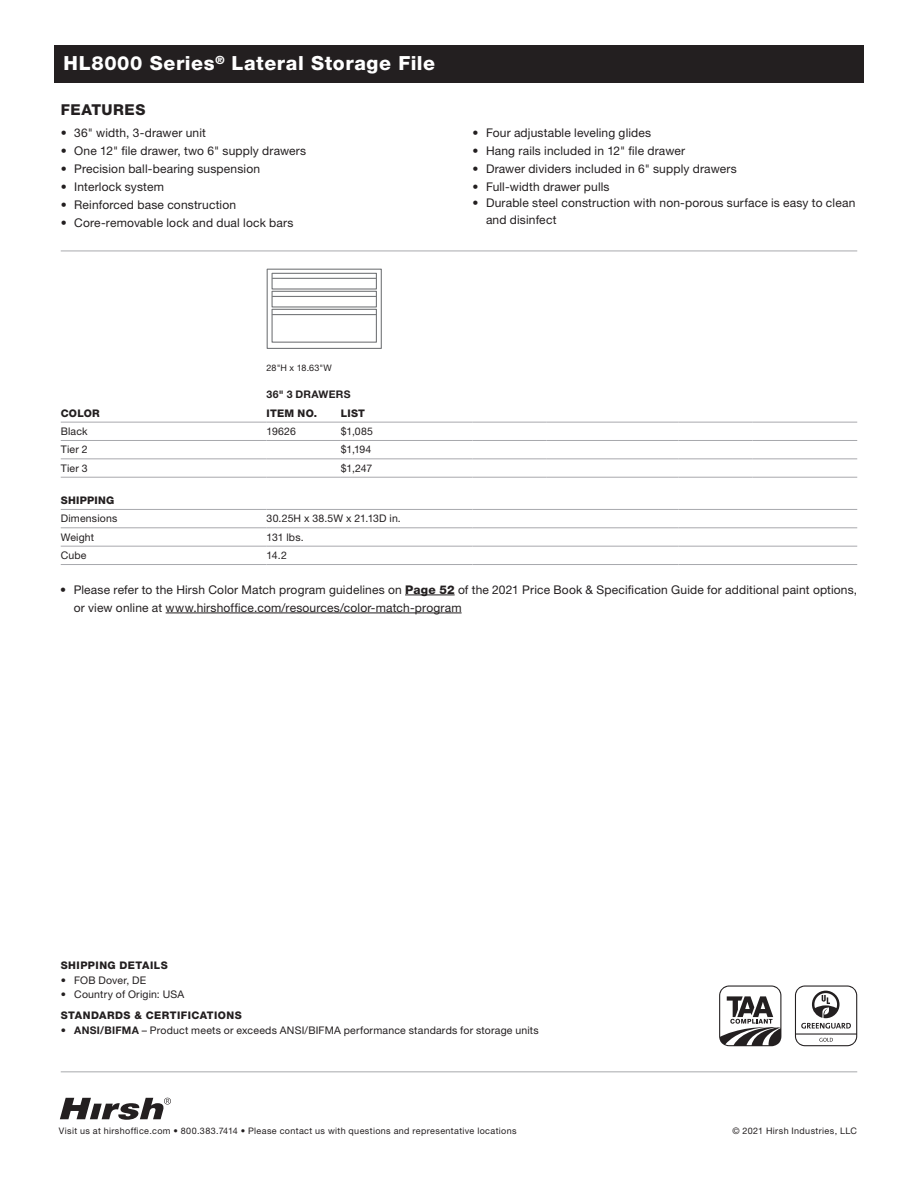
<style>
.page{position:relative;width:918px;height:1188px;background:#fff}
.page>*{position:absolute;margin:0;border:0;box-sizing:border-box;transform-origin:0 0}
.t1{font:800 19.5px "Helvetica Neue LT Std";letter-spacing:.035em;color:#fff}
.t2{font:800 15px "Helvetica Neue LT Std";letter-spacing:.035em;color:#231f20}
.t3{font:12px/16.5px "Helvetica Neue LT Std";letter-spacing:.015em;color:#231f20}
.t4{font:10.5px "Helvetica Neue LT Std";letter-spacing:.02em;color:#231f20}
.t5{font:800 10.5px "Helvetica Neue LT Std";letter-spacing:.04em;color:#231f20}
.t6{font:700 10.5px "Helvetica Neue LT Std";letter-spacing:.025em;color:#231f20}
.t7{font:9px "Helvetica Neue LT Std";letter-spacing:.045em;color:#231f20}
.s1{font-weight:800}
.s2{font-weight:700}
</style>
<div class="page">
<svg style="left:60px;top:1098px;width:111px;height:22px"></svg>
<div style="left:54px;top:45px;width:810px;height:38px;background:#231f20"></div>
<hr style="left:61px;top:251px;width:796px;height:1px;background:#a8a9ad">
<hr style="left:61px;top:1071px;width:796px;height:1px;background:#a8a9ad">
<hr style="left:61px;top:422px;width:206px;height:1px;background:#a8a9ad">
<hr style="left:61px;top:440px;width:206px;height:1px;background:#a8a9ad">
<hr style="left:61px;top:458px;width:206px;height:1px;background:#a8a9ad">
<hr style="left:61px;top:477px;width:206px;height:1px;background:#a8a9ad">
<hr style="left:267px;top:422px;width:74px;height:1px;background:#a8a9ad">
<hr style="left:267px;top:440px;width:74px;height:1px;background:#a8a9ad">
<hr style="left:267px;top:458px;width:74px;height:1px;background:#a8a9ad">
<hr style="left:267px;top:477px;width:74px;height:1px;background:#a8a9ad">
<hr style="left:341px;top:422px;width:131px;height:1px;background:#a8a9ad">
<hr style="left:341px;top:440px;width:131px;height:1px;background:#a8a9ad">
<hr style="left:341px;top:458px;width:131px;height:1px;background:#a8a9ad">
<hr style="left:341px;top:477px;width:131px;height:1px;background:#a8a9ad">
<hr style="left:472px;top:422px;width:75px;height:1px;background:#a8a9ad">
<hr style="left:472px;top:440px;width:75px;height:1px;background:#a8a9ad">
<hr style="left:472px;top:458px;width:75px;height:1px;background:#a8a9ad">
<hr style="left:472px;top:477px;width:75px;height:1px;background:#a8a9ad">
<hr style="left:547px;top:422px;width:131px;height:1px;background:#a8a9ad">
<hr style="left:547px;top:440px;width:131px;height:1px;background:#a8a9ad">
<hr style="left:547px;top:458px;width:131px;height:1px;background:#a8a9ad">
<hr style="left:547px;top:477px;width:131px;height:1px;background:#a8a9ad">
<hr style="left:678px;top:422px;width:75px;height:1px;background:#a8a9ad">
<hr style="left:678px;top:440px;width:75px;height:1px;background:#a8a9ad">
<hr style="left:678px;top:458px;width:75px;height:1px;background:#a8a9ad">
<hr style="left:678px;top:477px;width:75px;height:1px;background:#a8a9ad">
<hr style="left:753px;top:422px;width:104px;height:1px;background:#a8a9ad">
<hr style="left:753px;top:440px;width:104px;height:1px;background:#a8a9ad">
<hr style="left:753px;top:458px;width:104px;height:1px;background:#a8a9ad">
<hr style="left:753px;top:477px;width:104px;height:1px;background:#a8a9ad">
<hr style="left:61px;top:509px;width:206px;height:1px;background:#a8a9ad">
<hr style="left:267px;top:509px;width:205px;height:1px;background:#a8a9ad">
<hr style="left:472px;top:509px;width:206px;height:1px;background:#a8a9ad">
<hr style="left:678px;top:509px;width:179px;height:1px;background:#a8a9ad">
<hr style="left:61px;top:527px;width:206px;height:1px;background:#a8a9ad">
<hr style="left:61px;top:546px;width:206px;height:1px;background:#a8a9ad">
<hr style="left:61px;top:564px;width:206px;height:1px;background:#a8a9ad">
<hr style="left:267px;top:527px;width:205px;height:1px;background:#a8a9ad">
<hr style="left:267px;top:546px;width:205px;height:1px;background:#a8a9ad">
<hr style="left:267px;top:564px;width:205px;height:1px;background:#a8a9ad">
<hr style="left:472px;top:527px;width:206px;height:1px;background:#a8a9ad">
<hr style="left:472px;top:546px;width:206px;height:1px;background:#a8a9ad">
<hr style="left:472px;top:564px;width:206px;height:1px;background:#a8a9ad">
<hr style="left:678px;top:527px;width:179px;height:1px;background:#a8a9ad">
<hr style="left:678px;top:546px;width:179px;height:1px;background:#a8a9ad">
<hr style="left:678px;top:564px;width:179px;height:1px;background:#a8a9ad">
<div style="left:267px;top:269px;width:115px;height:80px;border:1px solid #76787b"></div>
<div style="left:272px;top:309px;width:105px;height:34px;border:1px solid #76787b"></div>
<hr style="left:272px;top:314px;width:104px;height:1px;background:#76787b">
<div style="left:272px;top:273px;width:105px;height:17px;border:1px solid #76787b"></div>
<hr style="left:272px;top:278px;width:104px;height:1px;background:#76787b">
<div style="left:272px;top:291px;width:105px;height:17px;border:1px solid #76787b"></div>
<hr style="left:272px;top:296px;width:104px;height:1px;background:#76787b">
<svg style="left:795px;top:986px;width:62px;height:60px"></svg>
<svg style="left:719px;top:985px;width:62px;height:61px"></svg>
<hr style="left:405px;top:595px;width:50px;height:1px;background:#231f20">
<hr style="left:166px;top:613px;width:296px;height:1px;background:#231f20">
<p class="t1" style="left:64px;top:52px;width:373px">HL8000 Series<sup>®</sup> Lateral Storage File</p>
<p class="t2" style="left:61px;top:101px;width:86px">FEATURES</p>
<p class="t3" style="left:61px;top:124px;width:147px">• 36" width, 3-drawer unit</p>
<p class="t3" style="left:61px;top:142px;width:247px">• One 12" file drawer, two 6" supply drawers</p>
<p class="t3" style="left:61px;top:160px;width:201px">• Precision ball-bearing suspension</p>
<p class="t3" style="left:61px;top:178px;width:105px">• Interlock system</p>
<p class="t3" style="left:61px;top:196px;width:177px">• Reinforced base construction</p>
<p class="t3" style="left:61px;top:214px;width:234px">• Core-removable lock and dual lock bars</p>
<p class="t3" style="left:472px;top:124px;width:180px">• Four adjustable leveling glides</p>
<p class="t3" style="left:472px;top:142px;width:214px">• Hang rails included in 12" file drawer</p>
<p class="t3" style="left:472px;top:160px;width:266px">• Drawer dividers included in 6" supply drawers</p>
<p class="t3" style="left:472px;top:178px;width:139px">• Full-width drawer pulls</p>
<p class="t3" style="left:486px;top:195px;width:371px;text-indent:-14px">• Durable steel construction with non-porous surface is easy to clean and disinfect</p>
<p class="t7" style="left:267px;top:363px;width:67px">28"H x 18.63"W</p>
<p class="t6" style="left:267px;top:388px;width:85px">36" 3 DRAWERS</p>
<p class="t5" style="left:61px;top:407px;width:41px">COLOR</p>
<p class="t5" style="left:267px;top:407px;width:52px">ITEM NO.</p>
<p class="t5" style="left:341px;top:407px;width:26px">LIST</p>
<p class="t4" style="left:61px;top:425px;width:28px">Black</p>
<p class="t4" style="left:267px;top:425px;width:31px">19626</p>
<p class="t4" style="left:341px;top:425px;width:34px">$1,085</p>
<p class="t4" style="left:61px;top:443px;width:28px">Tier 2</p>
<p class="t4" style="left:341px;top:443px;width:32px">$1,194</p>
<p class="t4" style="left:61px;top:462px;width:28px">Tier 3</p>
<p class="t4" style="left:341px;top:462px;width:33px">$1,247</p>
<p class="t5" style="left:61px;top:494px;width:55px">SHIPPING</p>
<p class="t4" style="left:61px;top:512px;width:58px">Dimensions</p>
<p class="t4" style="left:267px;top:512px;width:136px">30.25H x 38.5W x 21.13D in.</p>
<p class="t4" style="left:61px;top:531px;width:35px">Weight</p>
<p class="t4" style="left:267px;top:531px;width:39px">131 lbs.</p>
<p class="t4" style="left:61px;top:549px;width:27px">Cube</p>
<p class="t4" style="left:267px;top:549px;width:22px">14.2</p>
<p class="t3" style="left:74px;top:580px;width:785px;line-height:18px;text-indent:-14px">• Please refer to the Hirsh Color Match program guidelines on <span class="s1">Page 52</span> of the 2021 Price Book &amp; Specification Guide for additional paint options, or view online at www.hirshoffice.com/resources/color-match-program</p>
<p class="t5" style="left:61px;top:959px;width:109px">SHIPPING DETAILS</p>
<p class="t4" style="left:61px;top:974px;width:87px">• FOB Dover, DE</p>
<p class="t4" style="left:61px;top:988px;width:125px">• Country of Origin: USA</p>
<p class="t5" style="left:61px;top:1009px;width:183px">STANDARDS &amp; CERTIFICATIONS</p>
<p class="t4" style="left:61px;top:1024px;width:479px"><span class="s2">• ANSI/BIFMA</span> – Product meets or exceeds ANSI/BIFMA performance standards for storage units</p>
<p class="t7" style="left:59px;top:1125px;width:459px">Visit us at hirshoffice.com • 800.383.7414 • Please contact us with questions and representative locations</p>
<p class="t7" style="left:732px;top:1125px;width:126px">© 2021 Hirsh Industries, LLC</p>
</div>
